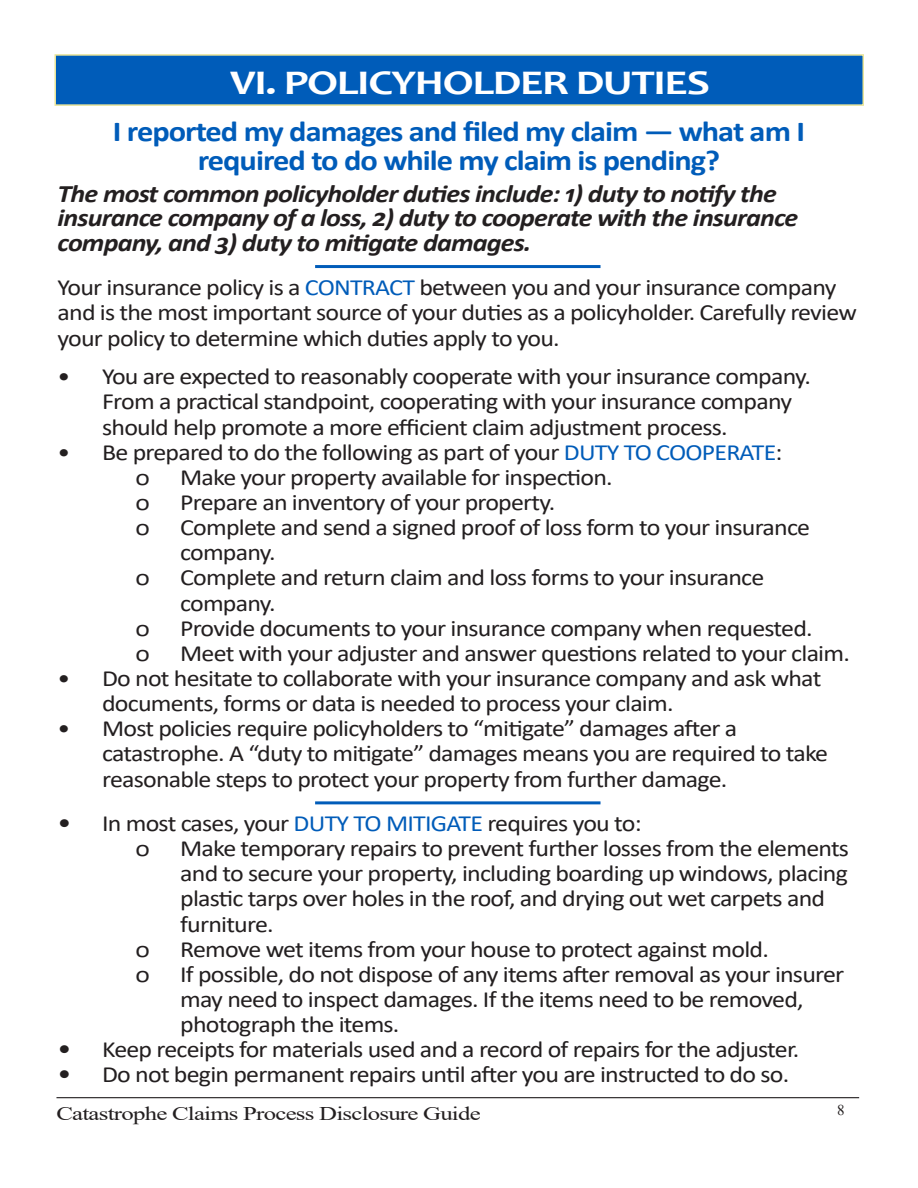
<style>
.page{position:relative;width:918px;height:1188px;background:#fff}
.page>*{position:absolute;margin:0;border:0;box-sizing:border-box;transform-origin:0 0}
.t1{font:700 34.8px "Candara";letter-spacing:-.03em;color:#fff;scale:1.28 1}
.text{font:700 28.95px/29px "Calibri";color:#005cb9;text-align:center;scale:1.12 1}
.text-2{font:italic 700 25.2px/24.2px "Calibri";letter-spacing:-.03em;color:#231f20;scale:1.12 1}
.text-3{font:23.25px/25.2px "Calibri";letter-spacing:-.03em;color:#231f20;scale:1.12 1}
.t2{font:19.35px "Times New Roman";letter-spacing:-.03em;color:#231f20;scale:1.28 1}
.t3{font:15px "Times New Roman";color:#231f20}
.s1{color:#005cb9}
.s2{font-size:25.2px}
</style>
<div class="page">
<div style="left:54px;top:54px;width:810px;height:52px;background:#005cb9;border:2px solid #eae599"></div>
<hr style="left:315px;top:265px;width:286px;height:3px;background:#005cb9">
<hr style="left:315px;top:801px;width:286px;height:3px;background:#005cb9">
<hr style="left:56px;top:1097px;width:803px;height:1px;background:#231f20">
<p class="t1" style="left:230px;top:60px;width:376px">VI. POLICYHOLDER DUTIES</p>
<p class="text" style="left:113px;top:116px;width:620px">I reported my damages and filed my claim — what am I required to do while my claim is pending?</p>
<p class="text-2" style="left:58px;top:181px;width:663px">The most common policyholder duties include: 1) duty to notify the insurance company of a loss, 2) duty to cooperate with the insurance company, and 3) duty to mitigate damages.</p>
<p class="text-3" style="left:58px;top:274px;width:715px">Your insurance policy is a <span class="s1">CONTRACT</span> between you and your insurance company and is the most important source of your duties as a policyholder. Carefully review your policy to determine which duties apply to you.</p>
<p class="text-3" style="left:102px;top:363px;width:634px;text-indent:-45px">• You are expected to reasonably cooperate with your insurance company.<br>From a practical standpoint, cooperating with your insurance company should help promote a more efficient claim adjustment process.</p>
<p class="text-3" style="left:58px;top:439px;width:649px">• Be prepared to do the following as part of your <span class="s1">DUTY TO COOPERATE</span>:</p>
<p class="text-3" style="left:136px;top:464px;width:14px">ᴏ</p>
<p class="text-3" style="left:180px;top:464px;width:388px">Make your property available for inspection.</p>
<p class="text-3" style="left:136px;top:489px;width:14px">ᴏ</p>
<p class="text-3" style="left:180px;top:489px;width:336px">Prepare an inventory of your property.</p>
<p class="text-3" style="left:136px;top:514px;width:14px">ᴏ</p>
<p class="text-3" style="left:180px;top:514px;width:564px">Complete and send a signed proof of loss form to your insurance company.</p>
<p class="text-3" style="left:136px;top:564px;width:14px">ᴏ</p>
<p class="text-3" style="left:180px;top:564px;width:523px">Complete and return claim and loss forms to your insurance company.</p>
<p class="text-3" style="left:136px;top:615px;width:14px">ᴏ</p>
<p class="text-3" style="left:180px;top:615px;width:566px">Provide documents to your insurance company when requested.</p>
<p class="text-3" style="left:136px;top:640px;width:14px">ᴏ</p>
<p class="text-3" style="left:180px;top:640px;width:599px">Meet with your adjuster and answer questions related to your claim.</p>
<p class="text-3" style="left:102px;top:665px;width:644px;text-indent:-45px">• Do not hesitate to collaborate with your insurance company and ask what documents, forms or data is needed to process your claim.</p>
<p class="text-3" style="left:102px;top:715px;width:650px;text-indent:-45px">• Most policies require policyholders to “mitigate” damages after a catastrophe. A “duty to mitigate” damages means you are required to take reasonable steps to protect your property from further damage.</p>
<p class="text-3" style="left:58px;top:810px;width:523px"><span class="s2">•</span> In most cases, your <span class="s1">DUTY TO MITIGATE</span> requires you to:</p>
<p class="text-3" style="left:136px;top:835px;width:14px">ᴏ</p>
<p class="text-3" style="left:180px;top:835px;width:599px">Make temporary repairs to prevent further losses from the elements and to secure your property, including boarding up windows, placing plastic tarps over holes in the roof, and drying out wet carpets and furniture.</p>
<p class="text-3" style="left:136px;top:936px;width:14px">ᴏ</p>
<p class="text-3" style="left:180px;top:936px;width:527px">Remove wet items from your house to protect against mold.</p>
<p class="text-3" style="left:136px;top:961px;width:14px">ᴏ</p>
<p class="text-3" style="left:180px;top:961px;width:594px">If possible, do not dispose of any items after removal as your insurer may need to inspect damages. If the items need to be removed, photograph the items.</p>
<p class="text-3" style="left:58px;top:1036px;width:664px"><span class="s2">•</span> Keep receipts for materials used and a record of repairs for the adjuster.</p>
<p class="text-3" style="left:58px;top:1062px;width:655px"><span class="s2">•</span> Do not begin permanent repairs until after you are instructed to do so.</p>
<p class="t2" style="left:56px;top:1099px;width:333px">Catastrophe Claims Process Disclosure Guide</p>
<p class="t3" style="left:837px;top:1099px;width:9px">8</p>
</div>
